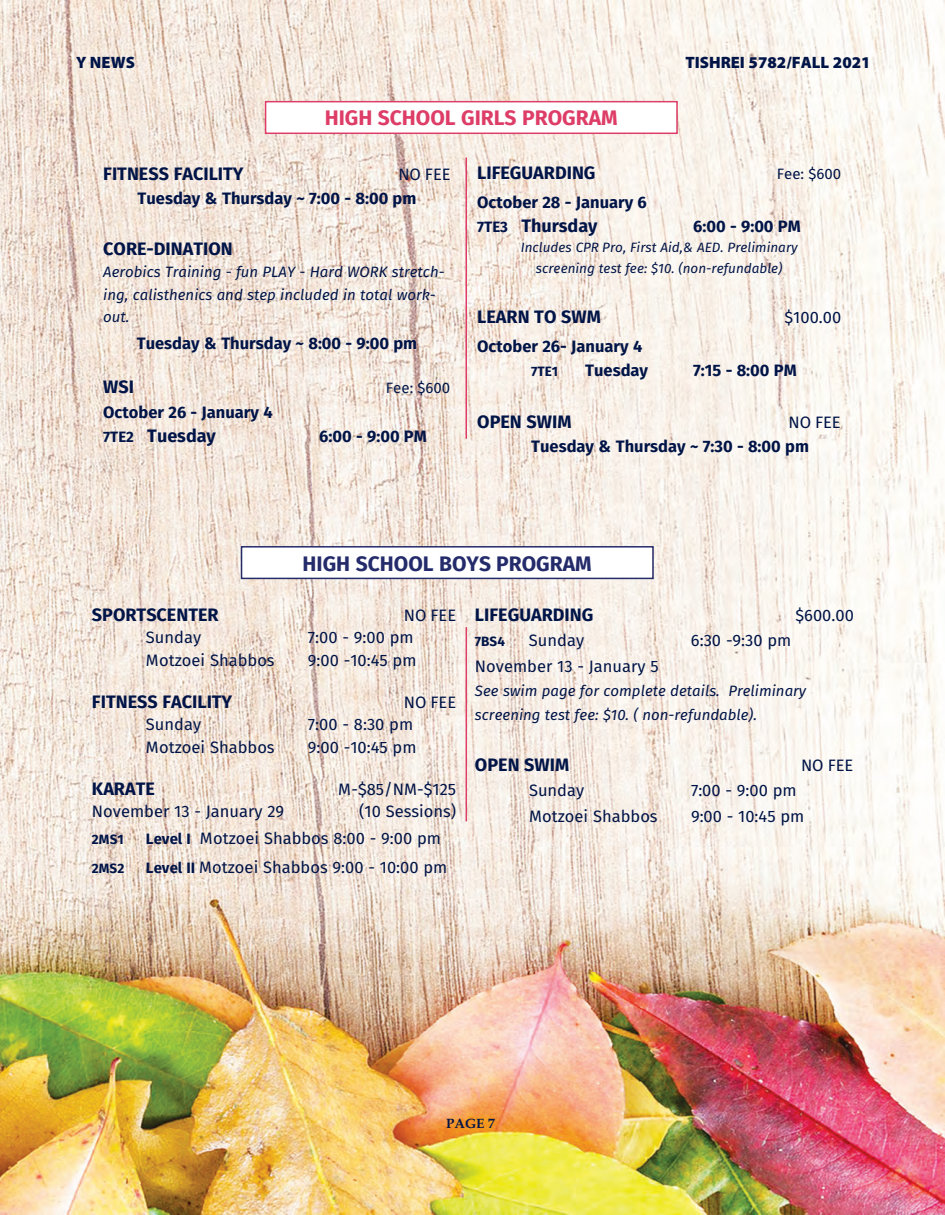
<style>
.page{position:relative;width:945px;height:1215px;background:#fff}
.page>*{position:absolute;margin:0;border:0;box-sizing:border-box;transform-origin:0 0}
.t1{font:700 21px "Fira Sans";color:#dd3d67}
.t2{font:700 21px "Fira Sans";color:#242b6b}
.t3{font:700 18px "Fira Sans";color:#001447}
.t4{font:16.5px "Fira Sans";color:#001447}
.t5{font:700 16.5px "Fira Sans";color:#001447}
.t6{font:900 16.5px "Myriad Pro";color:#001447}
.t7{font:italic 15px/22.5px "Fira Sans";color:#001447}
.t8{font:15px "Fira Sans";color:#001447}
.t9{font:italic 13.5px "Fira Sans";color:#001447}
.t10{font:700 13.5px "Fira Sans";color:#001447}
.t11{font:700 13.5px "Book Antiqua";color:#001447}
.s1{font-size:15px}
.s2{font-weight:700;font-size:15px}
</style>
<div class="page">
<img style="left:0;top:0;width:944px;height:1215px">
<div style="left:266px;top:102px;width:410px;height:31px;background:#fff"></div>
<div style="left:265px;top:101px;width:413px;height:33px;border:2px solid #dd3d67"></div>
<hr style="left:466px;top:158px;width:1px;height:281px;background:#dd3d67">
<div style="left:242px;top:548px;width:410px;height:30px;background:#fff"></div>
<div style="left:241px;top:546px;width:413px;height:33px;border:2px solid #242b6b"></div>
<hr style="left:466px;top:627px;width:1px;height:194px;background:#dd3d67">
<p class="t6" style="left:76px;top:56px;width:60px">Y NEWS</p>
<p class="t6" style="left:685px;top:56px;width:187px">TISHREI 5782/FALL 2021</p>
<p class="t1" style="left:325px;top:110px;width:295px">HIGH SCHOOL GIRLS PROGRAM</p>
<p class="t3" style="left:103px;top:166px;width:142px">FITNESS FACILITY</p>
<p class="t4" style="left:398px;top:168px;width:54px">NO FEE</p>
<p class="t5" style="left:138px;top:192px;width:280px">Tuesday &amp; Thursday ~ 7:00 - 8:00 pm</p>
<p class="t3" style="left:103px;top:241px;width:131px">CORE-DINATION</p>
<p class="t7" style="left:103px;top:262px;width:343px">Aerobics Training - fun PLAY - Hard WORK stretch&shy;ing, calisthenics and step included in total work&shy;out.</p>
<p class="t5" style="left:137px;top:336px;width:282px">Tuesday &amp; Thursday ~ 8:00 - 9:00 pm</p>
<p class="t3" style="left:103px;top:379px;width:32px">WSI</p>
<p class="t8" style="left:386px;top:382px;width:66px">Fee: $600</p>
<p class="t5" style="left:103px;top:406px;width:171px">October 26 - January 4</p>
<p class="t3" style="left:103px;top:429px;width:114px"><span class="s1">7TE2</span> Tuesday</p>
<p class="t5" style="left:319px;top:430px;width:109px">6:00 - 9:00 PM</p>
<p class="t3" style="left:477px;top:166px;width:120px">LIFEGUARDING</p>
<p class="t8" style="left:777px;top:168px;width:66px">Fee: $600</p>
<p class="t5" style="left:477px;top:195px;width:171px">October 28 - January 6</p>
<p class="t3" style="left:477px;top:218px;width:122px"><span class="s1">7TE3</span> Thursday</p>
<p class="t5" style="left:693px;top:219px;width:109px">6:00 - 9:00 PM</p>
<p class="t9" style="left:521px;top:242px;width:278px">Includes CPR Pro, First Aid,&amp; AED. Preliminary</p>
<p class="t9" style="left:536px;top:263px;width:248px">screening test fee: $10. (non-refundable)</p>
<p class="t3" style="left:477px;top:310px;width:125px">LEARN TO SWM</p>
<p class="t4" style="left:785px;top:311px;width:58px">$100.00</p>
<p class="t5" style="left:477px;top:339px;width:167px">October 26- January 4</p>
<p class="t10" style="left:531px;top:365px;width:28px">7TE1</p>
<p class="t5" style="left:585px;top:363px;width:64px">Tuesday</p>
<p class="t5" style="left:693px;top:363px;width:105px">7:15 - 8:00 PM</p>
<p class="t3" style="left:477px;top:414px;width:96px">OPEN SWIM</p>
<p class="t4" style="left:788px;top:416px;width:54px">NO FEE</p>
<p class="t5" style="left:531px;top:440px;width:279px">Tuesday &amp; Thursday ~ 7:30 - 8:00 pm</p>
<p class="t2" style="left:303px;top:555px;width:291px">HIGH SCHOOL BOYS PROGRAM</p>
<p class="t3" style="left:92px;top:607px;width:128px">SPORTSCENTER</p>
<p class="t4" style="left:404px;top:608px;width:54px">NO FEE</p>
<p class="t4" style="left:146px;top:631px;width:57px">Sunday</p>
<p class="t4" style="left:308px;top:631px;width:107px">7:00 - 9:00 pm</p>
<p class="t4" style="left:146px;top:653px;width:130px">Motzoei Shabbos</p>
<p class="t4" style="left:308px;top:653px;width:110px">9:00 -10:45 pm</p>
<p class="t3" style="left:92px;top:694px;width:142px">FITNESS FACILITY</p>
<p class="t4" style="left:404px;top:695px;width:54px">NO FEE</p>
<p class="t4" style="left:146px;top:718px;width:57px">Sunday</p>
<p class="t4" style="left:308px;top:718px;width:107px">7:00 - 8:30 pm</p>
<p class="t4" style="left:146px;top:740px;width:130px">Motzoei Shabbos</p>
<p class="t4" style="left:308px;top:740px;width:110px">9:00 -10:45 pm</p>
<p class="t3" style="left:92px;top:781px;width:64px">KARATE</p>
<p class="t4" style="left:338px;top:782px;width:119px">M-$85/NM-$125</p>
<p class="t4" style="left:92px;top:805px;width:194px">November 13 - January 29</p>
<p class="t4" style="left:359px;top:805px;width:98px">(10 Sessions)</p>
<p class="t10" style="left:92px;top:834px;width:33px">2MS1</p>
<p class="t4" style="left:146px;top:832px;width:297px"><span class="s2">Level I</span> Motzoei Shabbos 8:00 - 9:00 pm</p>
<p class="t10" style="left:92px;top:862px;width:34px">2MS2</p>
<p class="t4" style="left:146px;top:860px;width:303px"><span class="s2">Level II</span> Motzoei Shabbos 9:00 - 10:00 pm</p>
<p class="t3" style="left:475px;top:607px;width:120px">LIFEGUARDING</p>
<p class="t4" style="left:796px;top:609px;width:60px">$600.00</p>
<p class="t10" style="left:475px;top:636px;width:31px">7BS4</p>
<p class="t4" style="left:529px;top:634px;width:57px">Sunday</p>
<p class="t4" style="left:691px;top:634px;width:102px">6:30 -9:30 pm</p>
<p class="t4" style="left:475px;top:660px;width:185px">November 13 - January 5</p>
<p class="t7" style="left:475px;top:680px;width:333px;line-height:24px">See swim page for complete details. Preliminary screening test fee: $10. ( non-refundable).</p>
<p class="t3" style="left:475px;top:757px;width:96px">OPEN SWIM</p>
<p class="t4" style="left:801px;top:759px;width:54px">NO FEE</p>
<p class="t4" style="left:529px;top:784px;width:57px">Sunday</p>
<p class="t4" style="left:691px;top:784px;width:107px">7:00 - 9:00 pm</p>
<p class="t4" style="left:529px;top:810px;width:130px">Motzoei Shabbos</p>
<p class="t4" style="left:691px;top:810px;width:115px">9:00 - 10:45 pm</p>
<p class="t11" style="left:446px;top:1115px;width:50px">PAGE 7</p>
</div>
